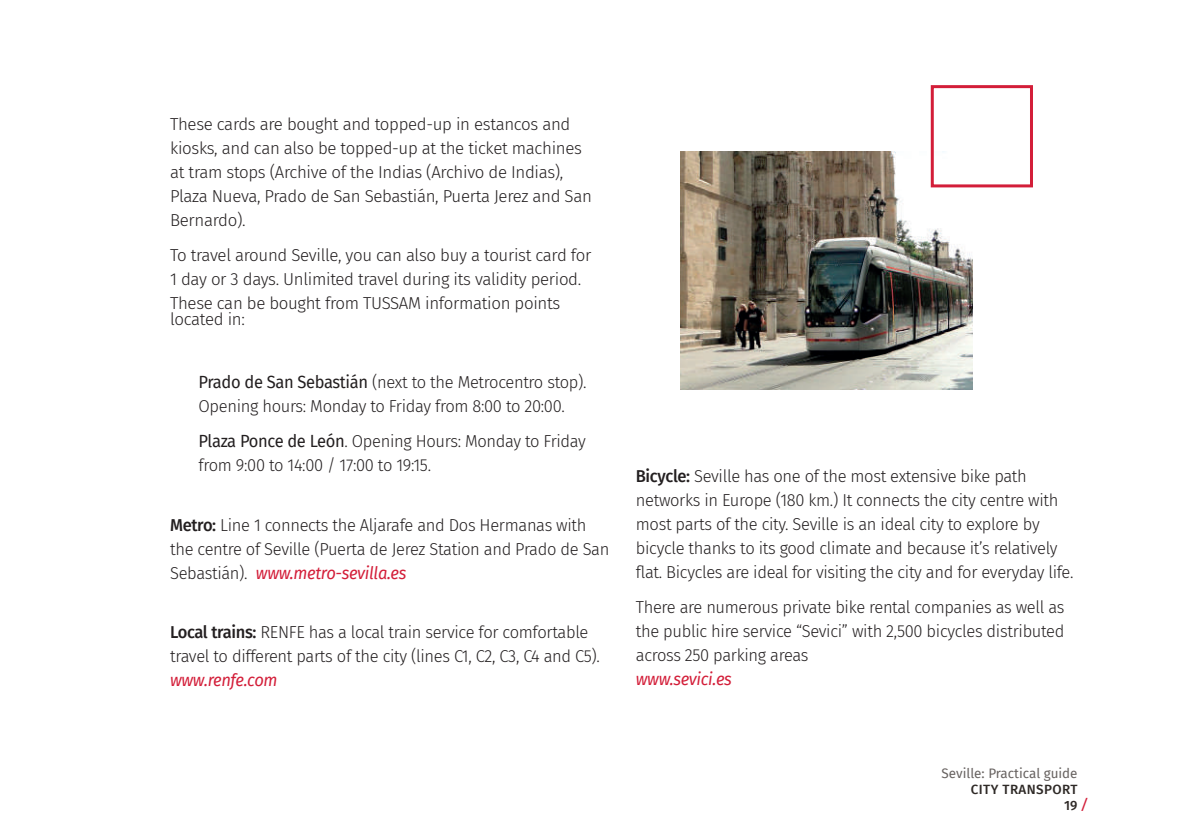
<style>
.page{position:relative;width:1191px;height:840px;background:#fff}
.page>*{position:absolute;margin:0;border:0;box-sizing:border-box;transform-origin:0 0}
.t1{font:300 17.2px/24px "Fira Sans";letter-spacing:-.02em;color:#231f20;scale:.96 1}
.t2{font:300 17.2px/24px "Fira Sans";letter-spacing:-.02em;color:#231f20}
.t3{font:italic 17.2px "Fira Sans";letter-spacing:-.02em;color:#d31e39;scale:.96 1}
.t4{font:700 14px "Officina Sans Std";color:#d31e39}
.t5{font:13.4px "Fira Sans";color:#676260}
.t6{font:500 13.4px/16px "Fira Sans";letter-spacing:.03em;color:#2e2926;text-align:right}
.s1{font-weight:400}
.s2{font-weight:500}
.s3{font-weight:400;font-style:italic;color:#d31e39}
</style>
<div class="page">
<img style="left:680px;top:152px;width:292px;height:238px">
<div style="left:930px;top:85px;width:103px;height:102px;border:3px solid #d31e39"></div>
<p class="t2" style="left:170px;top:111px;width:423px">These cards are bought and topped-up in estancos and kiosks, and can also be topped-up at the ticket machines at tram stops (Archive of the Indias (Archivo de Indias), Plaza Nueva, Prado de San Sebastián, Puerta Jerez and San Bernardo).</p>
<p class="t2" style="left:170px;top:243px;width:423px">To travel around Seville, you can also buy a tourist card for<br>1 day or 3 days. Unlimited travel during its validity period.<br>These can be bought from TUSSAM information points</p>
<p class="t2" style="left:170px;top:307px;width:76px">located in:</p>
<p class="t1" style="left:198px;top:369px;width:406px"><span class="s1">Prado de San Sebastián</span> (next to the Metrocentro stop).<br>Opening hours: Monday to Friday from 8:00 to 20:00.</p>
<p class="t1" style="left:198px;top:429px;width:405px"><span class="s1">Plaza Ponce de León</span>. Opening Hours: Monday to Friday from 9:00 to 14:00 / 17:00 to 19:15.</p>
<p class="t1" style="left:170px;top:512px;width:459px"><span class="s2">Metro:</span> Line 1 connects the Aljarafe and Dos Hermanas with the centre of Seville (Puerta de Jerez Station and Prado de San<br>Sebastián). <span class="s3">www.metro-sevilla.es</span></p>
<p class="t1" style="left:170px;top:619px;width:449px"><span class="s2">Local trains:</span> RENFE has a local train service for comfortable travel to different parts of the city (lines C1, C2, C3, C4 and C5).</p>
<p class="t3" style="left:170px;top:667px;width:113px">www.renfe.com</p>
<p class="t1" style="left:636px;top:463px;width:457px"><span class="s2">Bicycle:</span> Seville has one of the most extensive bike path networks in Europe (180 km.) It connects the city centre with most parts of the city. Seville is an ideal city to explore by bicycle thanks to its good climate and because it’s relatively flat. Bicycles are ideal for visiting the city and for everyday life.</p>
<p class="t1" style="left:636px;top:594px;width:448px;text-align:justify">There are numerous private bike rental companies as well as the public hire service “Sevici” with 2,500 bicycles distributed across 250 parking areas</p>
<p class="t3" style="left:636px;top:665px;width:102px">www.sevici.es</p>
<p class="t5" style="left:941px;top:762px;width:137px">Seville: Practical guide</p>
<p class="t6" style="left:971px;top:780px;width:108px">CITY TRANSPORT<br>19</p>
<p class="t4" style="left:1081px;top:794px;width:8px">/</p>
</div>
